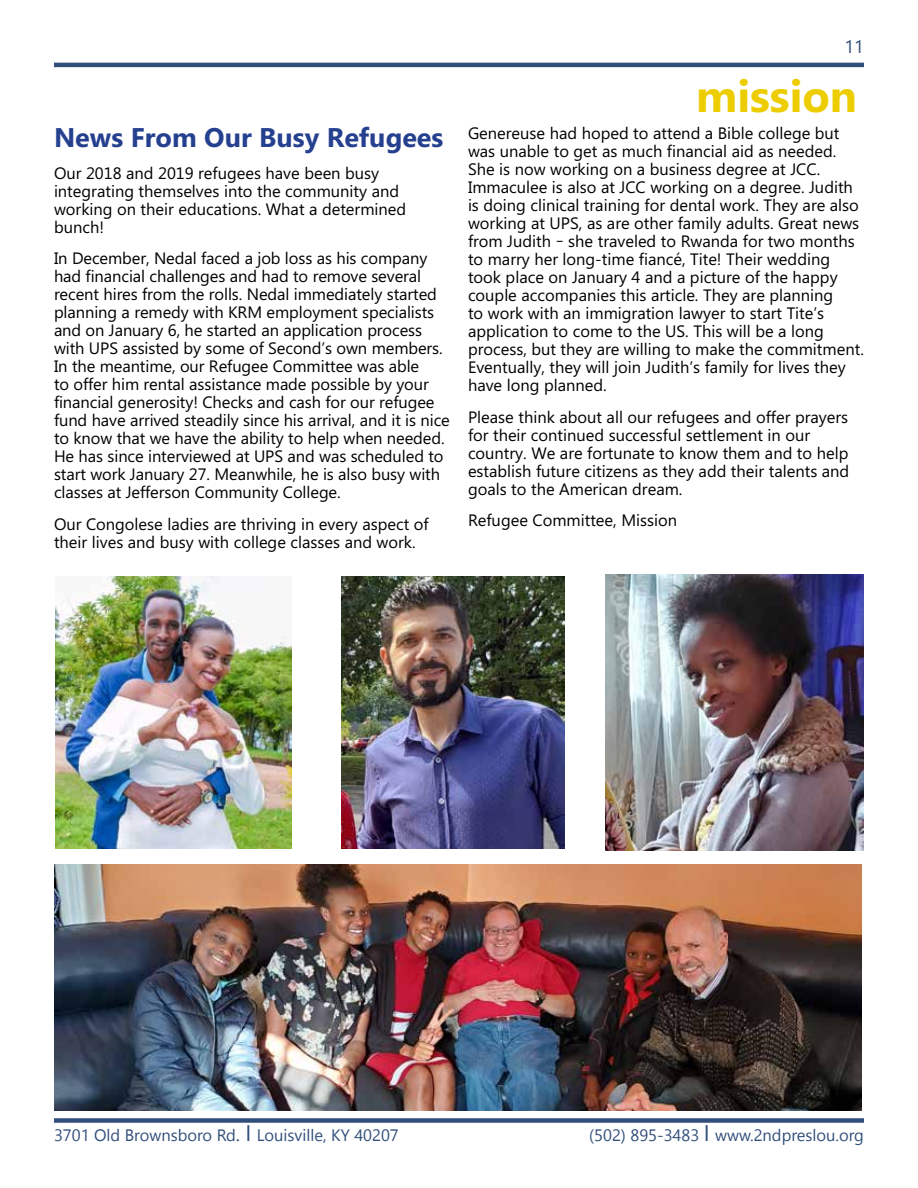
<style>
.page{position:relative;width:918px;height:1188px;background:#fff}
.page>*{position:absolute;margin:0;border:0;box-sizing:border-box;transform-origin:0 0}
.t1{font:700 45px "Microsoft Phags Pa";color:#edcd00}
.t2{font:700 27px "Microsoft Phags Pa";color:#25408f}
.t3{font:16.5px/18px "Microsoft Phags Pa";color:#000}
.t4{font:16.5px "Segoe UI Emoji";color:#324f7b}
</style>
<div class="page">
<hr style="left:54px;top:63px;width:810px;height:4px;background:#324f7b">
<div style="left:54px;top:1118px;width:810px;height:5px;background:#324f7b"></div>
<img style="left:55px;top:577px;width:236px;height:271px">
<img style="left:342px;top:577px;width:223px;height:271px">
<img style="left:606px;top:575px;width:258px;height:275px">
<img style="left:54px;top:864px;width:808px;height:246px">
<h2 class="t2" style="left:54px;top:118px;width:391px">News From Our Busy Refugees</h2>
<p class="t3" style="left:54px;top:163px;width:354px">Our 2018 and 2019 refugees have been busy integrating themselves into the community and working on their educations. What a determined bunch!</p>
<p class="t3" style="left:54px;top:248px;width:397px">In December, Nedal faced a job loss as his company had financial challenges and had to remove several recent hires from the rolls. Nedal immediately started planning a remedy with KRM employment specialists and on January 6, he started an application process with UPS assisted by some of Second’s own members.<br>In the meantime, our Refugee Committee was able<br>to offer him rental assistance made possible by your financial generosity! Checks and cash for our refugee fund have arrived steadily since his arrival, and it is nice to know that we have the ability to help when needed.<br>He has since interviewed at UPS and was scheduled to start work January 27. Meanwhile, he is also busy with classes at Jefferson Community College.</p>
<p class="t3" style="left:54px;top:514px;width:376px">Our Congolese ladies are thriving in every aspect of their lives and busy with college classes and work.</p>
<h1 class="t1" style="left:696px;top:64px;width:163px">mission</h1>
<p class="t3" style="left:468px;top:124px;width:397px">Genereuse had hoped to attend a Bible college but was unable to get as much financial aid as needed.<br>She is now working on a business degree at JCC.<br>Immaculee is also at JCC working on a degree. Judith is doing clinical training for dental work. They are also working at UPS, as are other family adults. Great news from Judith – she traveled to Rwanda for two months to marry her long-time fiancé, Tite! Their wedding took place on January 4 and a picture of the happy couple accompanies this article. They are planning<br>to work with an immigration lawyer to start Tite’s application to come to the US. This will be a long process, but they are willing to make the commitment.<br>Eventually, they will join Judith’s family for lives they have long planned.</p>
<p class="t3" style="left:468px;top:407px;width:383px">Please think about all our refugees and offer prayers for their continued successful settlement in our country. We are fortunate to know them and to help establish future citizens as they add their talents and goals to the American dream.</p>
<p class="t3" style="left:468px;top:511px;width:211px">Refugee Committee, Mission</p>
<p class="t4" style="left:107px;top:1125px;width:107px">● □ ■▲□□</p>
<p class="t4" style="left:265px;top:1125px;width:51px">□◆ ▲❖ ●●</p>
<p class="t4" style="left:664px;top:1125px;width:37px">✓✔ ✓</p>
<p class="t4" style="left:763px;top:1125px;width:88px">■ ▲●□◆ □</p>
</div>
